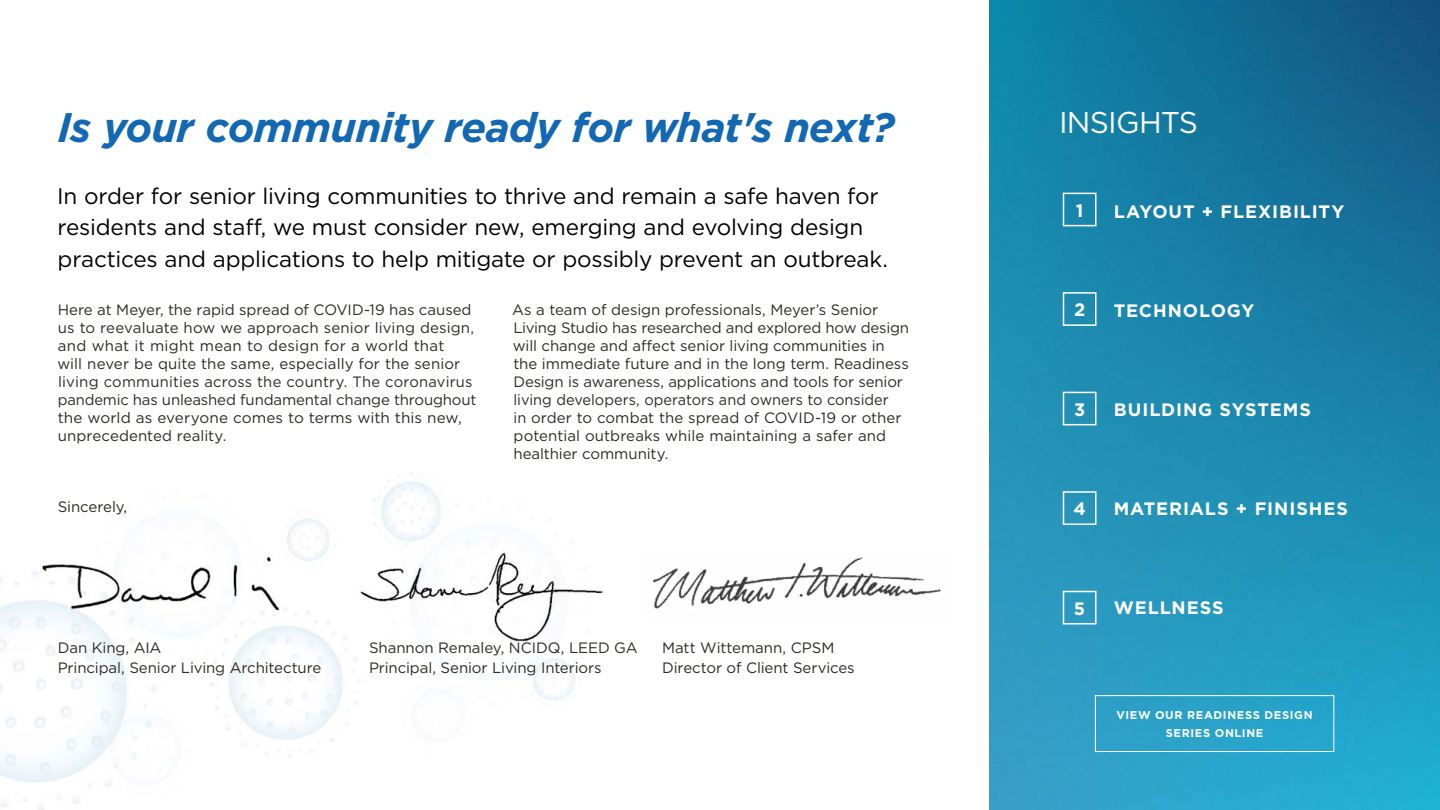
<style>
.page{position:relative;width:1440px;height:810px;background:#fff}
.page>*{position:absolute;margin:0;border:0;box-sizing:border-box;transform-origin:0 0}
.t1{font:italic 700 41.25px "Gotham";letter-spacing:-.02em;color:#1268b3}
.t2{font:30px "Gotham";letter-spacing:-.03em;color:#fff}
.t3{font:22.5px/31.5px "Gotham";letter-spacing:-.01em;color:#000}
.t4{font:700 18px "Gotham";letter-spacing:.05em;color:#fff}
.t5{font:15px/18px "Gotham";letter-spacing:-.005em;color:#2e2a25}
.t6{font:700 11.25px/18px "Gotham";letter-spacing:.055em;color:#fff;text-align:center}
</style>
<div class="page">
<img style="left:989px;top:0;width:451px;height:810px">
<div style="left:1063px;top:193px;width:33px;height:33px;border:2px solid #fff"></div>
<div style="left:1063px;top:292px;width:33px;height:34px;border:2px solid #fff"></div>
<div style="left:1063px;top:491px;width:33px;height:34px;border:2px solid #fff"></div>
<div style="left:1063px;top:392px;width:33px;height:33px;border:2px solid #fff"></div>
<div style="left:1063px;top:591px;width:33px;height:34px;border:2px solid #fff"></div>
<img style="left:0;top:472px;width:575px;height:338px">
<img style="left:34px;top:548px;width:262px;height:73px">
<img style="left:347px;top:534px;width:258px;height:117px">
<img style="left:652px;top:557px;width:290px;height:52px">
<div style="left:1095px;top:695px;width:239px;height:57px;border:1px solid #fff"></div>
<h1 class="t1" style="left:57px;top:101px;width:839px">Is your community ready for what's next?</h1>
<h3 class="t3" style="left:57px;top:180px;width:832px">In order for senior living communities to thrive and remain a safe haven for residents and staff, we must consider new, emerging and evolving design practices and applications to help mitigate or possibly prevent an outbreak.</h3>
<p class="t5" style="left:57px;top:300px;width:421px">Here at Meyer, the rapid spread of COVID-19 has caused us to reevaluate how we approach senior living design, and what it might mean to design for a world that<br>will never be quite the same, especially for the senior living communities across the country. The coronavirus pandemic has unleashed fundamental change throughout the world as everyone comes to terms with this new, unprecedented reality.</p>
<p class="t5" style="left:512px;top:300px;width:398px">As a team of design professionals, Meyer’s Senior Living Studio has researched and explored how design will change and affect senior living communities in the immediate future and in the long term. Readiness Design is awareness, applications and tools for senior living developers, operators and owners to consider<br>in order to combat the spread of COVID-19 or other potential outbreaks while maintaining a safer and healthier community.</p>
<p class="t5" style="left:58px;top:497px;width:71px">Sincerely,</p>
<p class="t5" style="left:58px;top:637px;width:265px;line-height:20.2px">Dan King, AIA<br>Principal, Senior Living Architecture</p>
<p class="t5" style="left:369px;top:637px;width:270px;line-height:20.2px">Shannon Remaley, NCIDQ, LEED GA<br>Principal, Senior Living Interiors</p>
<p class="t5" style="left:662px;top:637px;width:194px;line-height:20.2px">Matt Wittemann, CPSM<br>Director of Client Services</p>
<h2 class="t2" style="left:1059px;top:104px;width:141px">INSIGHTS</h2>
<p class="t4" style="left:1076px;top:198px;width:9px">1</p>
<p class="t4" style="left:1114px;top:200px;width:232px">LAYOUT + FLEXIBILITY</p>
<p class="t4" style="left:1074px;top:298px;width:13px">2</p>
<p class="t4" style="left:1114px;top:299px;width:142px">TECHNOLOGY</p>
<p class="t4" style="left:1074px;top:397px;width:13px">3</p>
<p class="t4" style="left:1114px;top:398px;width:199px">BUILDING SYSTEMS</p>
<p class="t4" style="left:1073px;top:497px;width:14px">4</p>
<p class="t4" style="left:1114px;top:497px;width:236px">MATERIALS + FINISHES</p>
<p class="t4" style="left:1074px;top:597px;width:13px">5</p>
<p class="t4" style="left:1114px;top:596px;width:111px">WELLNESS</p>
<p class="t6" style="left:1116px;top:706px;width:198px">VIEW OUR READINESS DESIGN<br>SERIES ONLINE</p>
</div>
